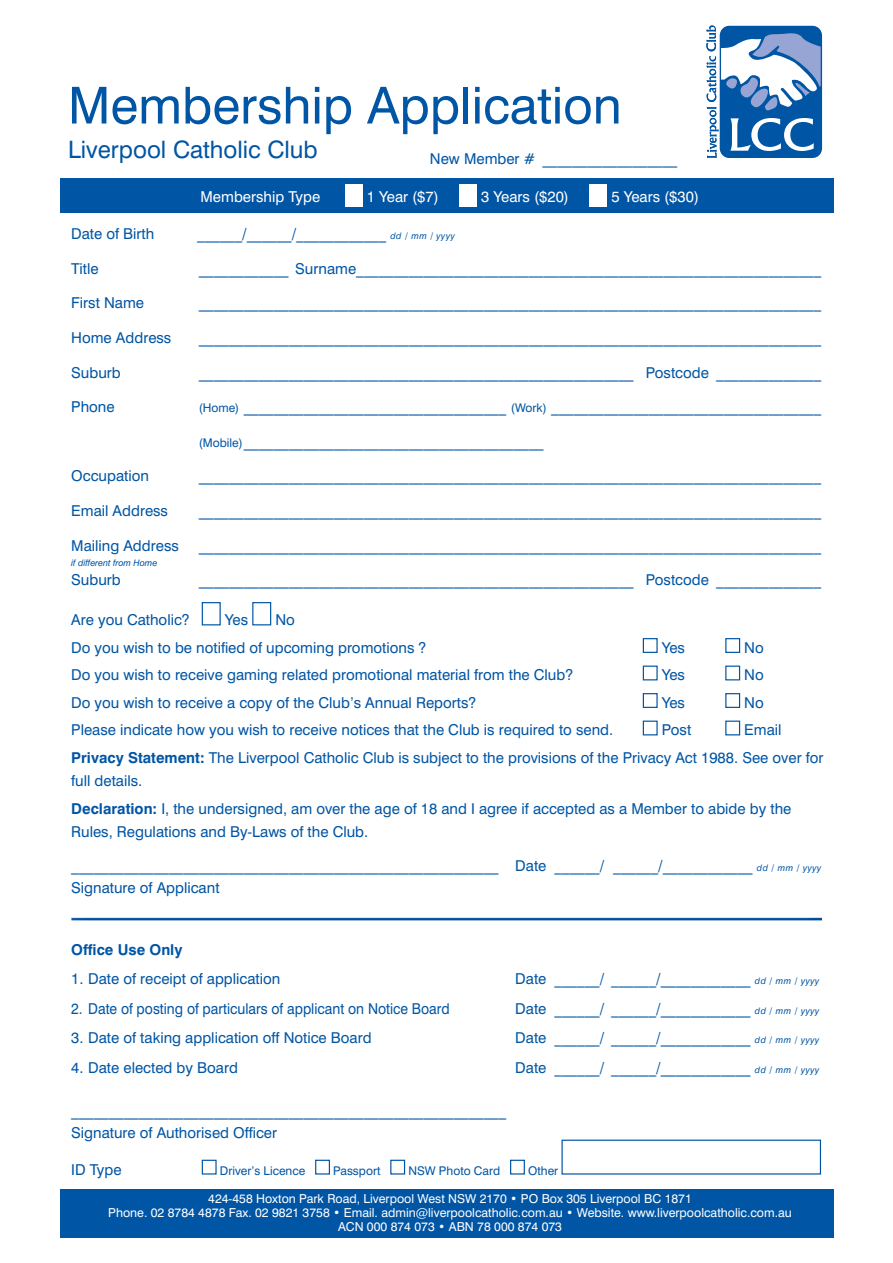
<style>
.page{position:relative;width:893px;height:1263px;background:#fff}
.page>*{position:absolute;margin:0;border:0;box-sizing:border-box;transform-origin:0 0}
.t1{font:51px "Swiss 721 BT";color:#0155a5}
.t2{font:24px "Swiss 721 BT";color:#0155a5}
.t3{font:15px/27.5px "Swiss 721 BT";color:#0155a5}
.t4{font:15px "Swiss 721 BT";color:#0155a5;scale:.93 1}
.t5{font:15px "Swiss 721 BT";color:#fff}
.t6{font:700 15px "Swiss 721 BT";color:#0155a5}
.t7{font:12.3px/14.2px "Swiss 721 BT";color:#fff;text-align:center}
.t8{font:12px "Swiss 721 BT";color:#0155a5}
.t9{font:italic 9px "Swiss 721 BT";color:#0155a5}
.s1{font-style:italic;font-size:9px}
.s2{font-size:12px}
.s3{font-weight:700}
</style>
<div class="page">
<div style="left:60px;top:179px;width:773px;height:34px;background:#0155a5"></div>
<div style="left:60px;top:1189px;width:773px;height:48px;background:#0155a5"></div>
<svg style="left:706px;top:26px;width:116px;height:132px"></svg>
<div style="left:202px;top:602px;width:19px;height:23px;background:#fff;border:1px solid #0155a5"></div>
<div style="left:252px;top:602px;width:19px;height:23px;background:#fff;border:1px solid #0155a5"></div>
<div style="left:643px;top:638px;width:15px;height:15px;background:#fff;border:1px solid #0155a5"></div>
<div style="left:725px;top:638px;width:15px;height:15px;background:#fff;border:1px solid #0155a5"></div>
<div style="left:643px;top:665px;width:15px;height:15px;background:#fff;border:1px solid #0155a5"></div>
<div style="left:725px;top:665px;width:15px;height:15px;background:#fff;border:1px solid #0155a5"></div>
<div style="left:643px;top:693px;width:15px;height:15px;background:#fff;border:1px solid #0155a5"></div>
<div style="left:725px;top:693px;width:15px;height:15px;background:#fff;border:1px solid #0155a5"></div>
<div style="left:643px;top:720px;width:15px;height:15px;background:#fff;border:1px solid #0155a5"></div>
<div style="left:725px;top:720px;width:15px;height:15px;background:#fff;border:1px solid #0155a5"></div>
<div style="left:70px;top:915px;width:753px;height:6px;background:#231f20;opacity:.75"></div>
<div style="left:202px;top:1160px;width:15px;height:14px;background:#fff;border:1px solid #0155a5"></div>
<div style="left:315px;top:1160px;width:15px;height:14px;background:#fff;border:1px solid #0155a5"></div>
<div style="left:390px;top:1160px;width:15px;height:14px;background:#fff;border:1px solid #0155a5"></div>
<div style="left:510px;top:1160px;width:15px;height:14px;background:#fff;border:1px solid #0155a5"></div>
<div style="left:561px;top:1139px;width:260px;height:35px;background:#fff;border:1px solid #0155a5"></div>
<div style="left:345px;top:184px;width:18px;height:23px;background:#fff"></div>
<div style="left:459px;top:184px;width:18px;height:23px;background:#fff"></div>
<div style="left:589px;top:184px;width:18px;height:23px;background:#fff"></div>
<h1 class="t1" style="left:68px;top:74px;width:555px">Membership Application</h1>
<h2 class="t2" style="left:68px;top:135px;width:251px">Liverpool Catholic Club</h2>
<p class="t3" style="left:430px;top:144px;width:249px">New Member # __________________</p>
<p class="t5" style="left:200px;top:188px;width:121px">Membership Type</p>
<p class="t5" style="left:367px;top:188px;width:73px">1 Year ($7)</p>
<p class="t5" style="left:481px;top:188px;width:89px">3 Years ($20)</p>
<p class="t5" style="left:611px;top:188px;width:89px">5 Years ($30)</p>
<p class="t3" style="left:71px;top:220px;width:85px">Date of Birth</p>
<p class="t3" style="left:197px;top:220px;width:259px">______/______/____________ <span class="s1">dd / mm / yyyy</span></p>
<p class="t3" style="left:71px;top:254px;width:29px">Title</p>
<p class="t3" style="left:199px;top:254px;width:624px">____________ Surname______________________________________________________________</p>
<p class="t3" style="left:71px;top:289px;width:74px">First Name</p>
<p class="t3" style="left:199px;top:289px;width:624px">___________________________________________________________________________________</p>
<p class="t3" style="left:71px;top:324px;width:102px">Home Address</p>
<p class="t3" style="left:199px;top:324px;width:624px">___________________________________________________________________________________</p>
<p class="t3" style="left:71px;top:358px;width:51px">Suburb</p>
<p class="t3" style="left:199px;top:358px;width:624px">__________________________________________________________ Postcode ______________</p>
<p class="t3" style="left:71px;top:393px;width:45px">Phone</p>
<p class="t3" style="left:199px;top:393px;width:624px"><span class="s2">(Home)</span> ___________________________________ <span class="s2">(Work)</span> ____________________________________</p>
<p class="t3" style="left:199px;top:428px;width:346px"><span class="s2">(Mobile)</span>________________________________________</p>
<p class="t3" style="left:71px;top:462px;width:79px">Occupation</p>
<p class="t3" style="left:199px;top:462px;width:624px">___________________________________________________________________________________</p>
<p class="t3" style="left:71px;top:497px;width:98px">Email Address</p>
<p class="t3" style="left:199px;top:497px;width:624px">___________________________________________________________________________________</p>
<p class="t3" style="left:71px;top:531px;width:109px">Mailing Address</p>
<p class="t3" style="left:199px;top:531px;width:624px">___________________________________________________________________________________</p>
<p class="t9" style="left:71px;top:557px;width:88px">if different from Home</p>
<p class="t3" style="left:71px;top:566px;width:51px">Suburb</p>
<p class="t3" style="left:199px;top:566px;width:624px">__________________________________________________________ Postcode ______________</p>
<p class="t3" style="left:71px;top:606px;width:120px">Are you Catholic?</p>
<p class="t3" style="left:225px;top:606px;width:25px">Yes</p>
<p class="t3" style="left:71px;top:606px;width:357px;text-indent:204px">No<br>Do you wish to be notified of upcoming promotions ?</p>
<p class="t3" style="left:662px;top:634px;width:25px">Yes</p>
<p class="t3" style="left:744px;top:634px;width:21px">No</p>
<p class="t3" style="left:71px;top:661px;width:504px">Do you wish to receive gaming related promotional material from the Club?</p>
<p class="t3" style="left:662px;top:661px;width:25px">Yes</p>
<p class="t3" style="left:744px;top:661px;width:21px">No</p>
<p class="t3" style="left:71px;top:689px;width:407px">Do you wish to receive a copy of the Club’s Annual Reports?</p>
<p class="t3" style="left:662px;top:689px;width:25px">Yes</p>
<p class="t3" style="left:744px;top:689px;width:21px">No</p>
<p class="t3" style="left:71px;top:716px;width:543px">Please indicate how you wish to receive notices that the Club is required to send.</p>
<p class="t3" style="left:662px;top:716px;width:31px">Post</p>
<p class="t3" style="left:71px;top:716px;width:754px;text-indent:673px">Email<br><span class="s3">Privacy Statement:</span> The Liverpool Catholic Club is subject to the provisions of the Privacy Act 1988. See over for</p>
<p class="t3" style="left:71px;top:767px;width:722px">full details.<br><span class="s3">Declaration:</span> I, the undersigned, am over the age of 18 and I agree if accepted as a Member to abide by the</p>
<p class="t3" style="left:71px;top:818px;width:299px">Rules, Regulations and By-Laws of the Club.</p>
<p class="t3" style="left:71px;top:854px;width:752px;line-height:22.2px">_________________________________________________________ Date ______/ ______/____________ <span class="s1">dd / mm / yyyy<br></span>Signature of Applicant</p>
<p class="t6" style="left:71px;top:940px;width:113px">Office Use Only</p>
<p class="t3" style="left:71px;top:965px;width:211px">1. Date of receipt of application</p>
<p class="t3" style="left:515px;top:965px;width:306px">Date ______/ ______/____________ <span class="s1">dd / mm / yyyy</span></p>
<p class="t4" style="left:71px;top:999px;width:409px">2. Date of posting of particulars of applicant on Notice Board</p>
<p class="t3" style="left:515px;top:994px;width:306px">Date ______/ ______/____________ <span class="s1">dd / mm / yyyy</span></p>
<p class="t3" style="left:71px;top:1024px;width:302px">3. Date of taking application off Notice Board</p>
<p class="t3" style="left:515px;top:1024px;width:306px">Date ______/ ______/____________ <span class="s1">dd / mm / yyyy</span></p>
<p class="t3" style="left:71px;top:1053px;width:168px">4. Date elected by Board</p>
<p class="t3" style="left:515px;top:1053px;width:306px">Date ______/ ______/____________ <span class="s1">dd / mm / yyyy</span></p>
<p class="t3" style="left:71px;top:1099px;width:436px;line-height:22.2px">__________________________________________________________<br>Signature of Authorised Officer</p>
<p class="t3" style="left:71px;top:1155px;width:52px">ID Type</p>
<p class="t8" style="left:220px;top:1163px;width:87px">Driver’s Licence</p>
<p class="t8" style="left:333px;top:1163px;width:49px">Passport</p>
<p class="t8" style="left:408px;top:1163px;width:93px">NSW Photo Card</p>
<p class="t8" style="left:528px;top:1163px;width:32px">Other</p>
<p class="t7" style="left:108px;top:1191px;width:685px">424-458 Hoxton Park Road, Liverpool West NSW 2170 • PO Box 305 Liverpool BC 1871<br>Phone. 02 8784 4878 Fax. 02 9821 3758 • Email. admin@liverpoolcatholic.com.au • Website. www.liverpoolcatholic.com.au<br>ACN 000 874 073 • ABN 78 000 874 073</p>
</div>
